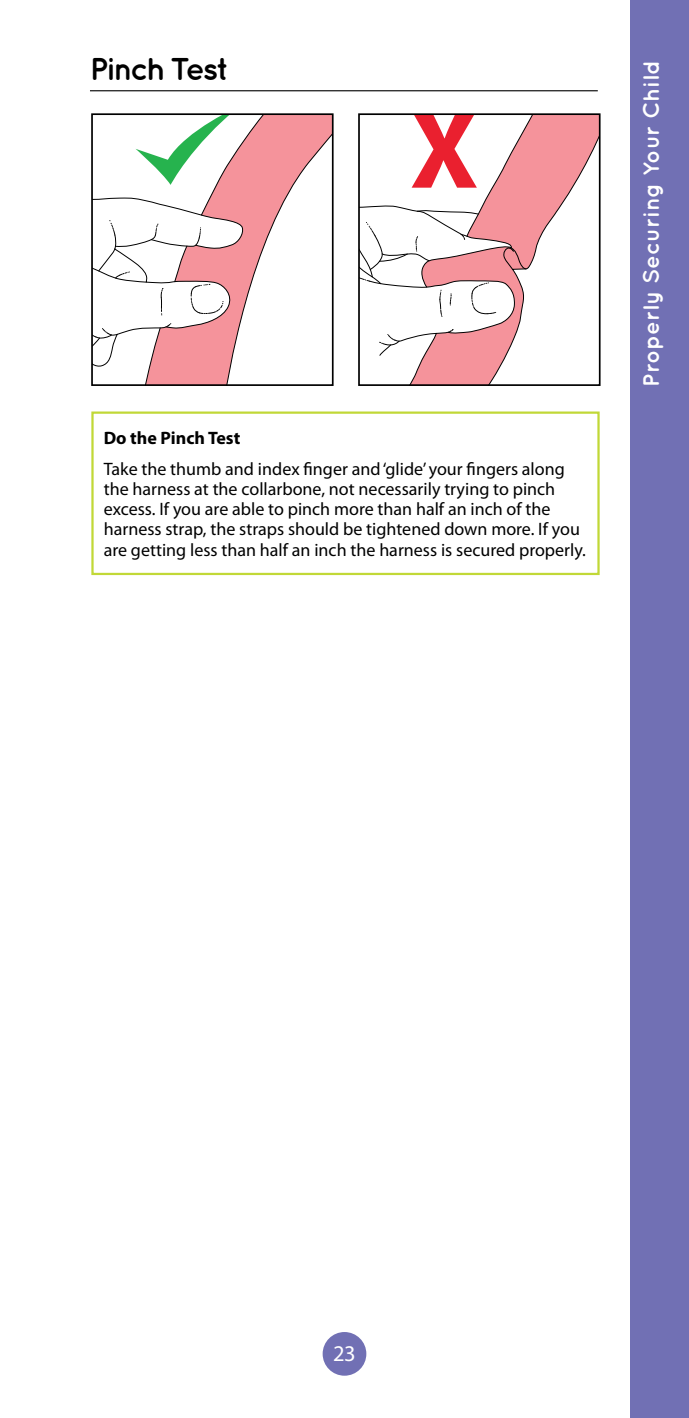
<style>
.page{position:relative;width:689px;height:1418px;background:#fff}
.page>*{position:absolute;margin:0;border:0;box-sizing:border-box;transform-origin:0 0}
.t1{font:700 31.5px "Quicksand";letter-spacing:-.07em;color:#000}
.t2{font:700 22.5px "Quicksand";letter-spacing:.005em;color:#fff}
.t3{font:22.5px "Myriad Pro";color:#fff}
.t4{font:18px/20.2px "Myriad Pro";color:#000}
.t5{font:700 18px "Myriad Pro";color:#000}
</style>
<div class="page">
<div style="left:630px;top:0;width:58px;height:1418px;background:#7170b4"></div>
<div style="left:322px;top:1332px;width:44px;height:43px;background:#7170b4;border-radius:50%"></div>
<svg style="left:94px;top:328px;width:46px;height:39px"></svg>
<svg style="left:94px;top:197px;width:46px;height:86px"></svg>
<svg style="left:140px;top:116px;width:190px;height:267px"></svg>
<svg style="left:136px;top:116px;width:104px;height:69px"></svg>
<div style="left:91px;top:113px;width:242px;height:273px;border:2px solid #000"></div>
<svg style="left:410px;top:116px;width:187px;height:267px"></svg>
<svg style="left:379px;top:333px;width:58px;height:23px"></svg>
<svg style="left:502px;top:247px;width:24px;height:23px"></svg>
<svg style="left:448px;top:329px;width:5px;height:3px"></svg>
<svg style="left:361px;top:205px;width:135px;height:112px"></svg>
<svg style="left:411px;top:116px;width:66px;height:72px"></svg>
<div style="left:358px;top:113px;width:242px;height:273px;border:2px solid #000"></div>
<div style="left:91px;top:411px;width:508px;height:164px;border:2px solid #c1d837"></div>
<hr style="left:90px;top:90px;width:507px;height:1px;background:#000">
<h1 class="t1" style="left:90px;top:50px;width:141px">Pinch Test</h1>
<p class="t5" style="left:104px;top:428px;width:138px">Do the Pinch Test</p>
<p class="t4" style="left:104px;top:459px;width:483px">Take the thumb and index finger and ‘glide’ your fingers along the harness at the collarbone, not necessarily trying to pinch excess. If you are able to pinch more than half an inch of the harness strap, the straps should be tightened down more. If you are getting less than half an inch the harness is secured properly.</p>
<p class="t2" style="left:637px;top:387px;width:328px;rotate:-90deg">Properly Securing Your Child</p>
<p class="t3" style="left:333px;top:1341px;width:24px">23</p>
</div>
